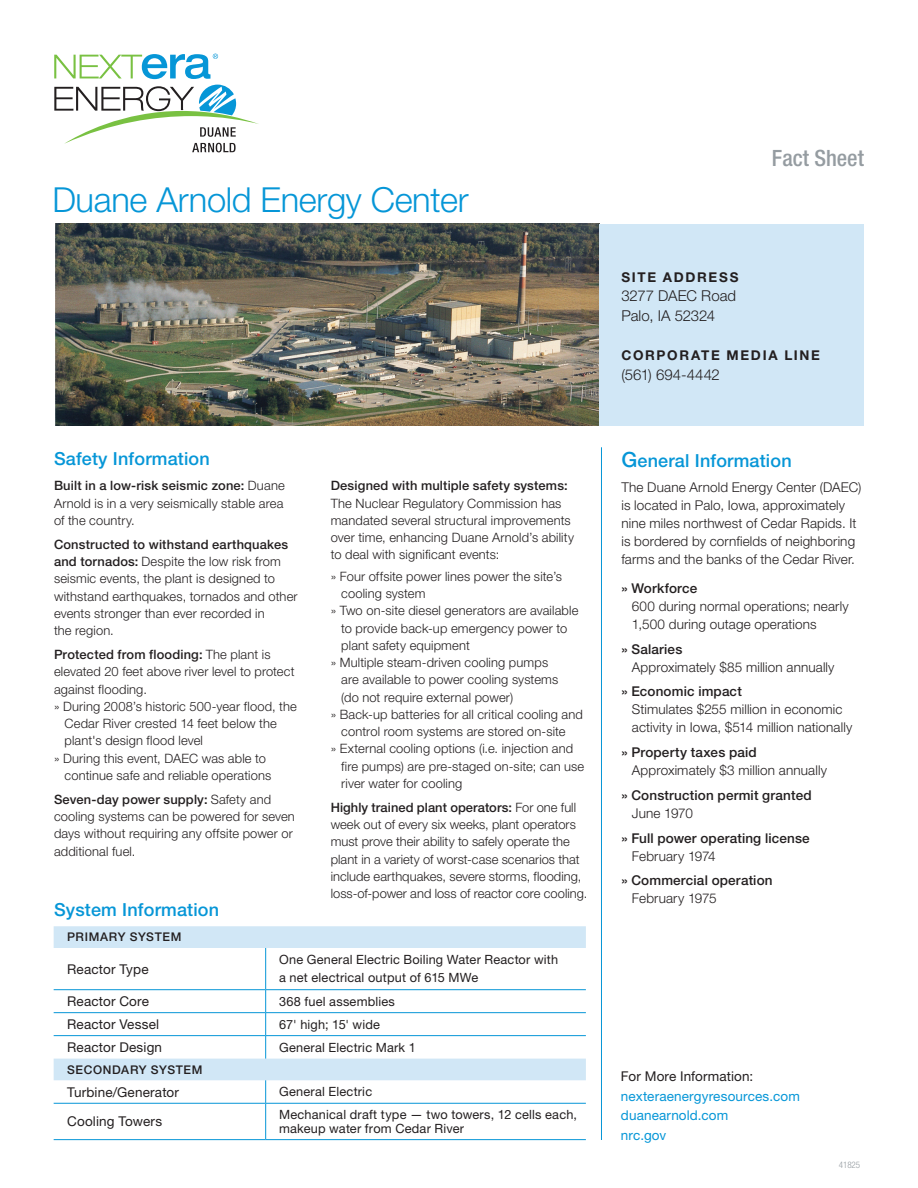
<style>
.page{position:relative;width:918px;height:1188px;background:#fff}
.page>*{position:absolute;margin:0;border:0;box-sizing:border-box;transform-origin:0 0}
.t1{font:300 34.5px "Helvetica Neue LT Std";letter-spacing:-.01em;color:#0696d7}
.t2{font:500 condensed 22.5px "Helvetica Neue LT Std";color:#959ca1}
.t3{font:500 18px "Helvetica Neue LT Std";letter-spacing:.01em;color:#0696d7}
.t4{font:300 15px/19.5px "Helvetica Neue LT Std";letter-spacing:-.005em;color:#231f20}
.t5{font:300 13.5px/18px "Helvetica Neue LT Std";letter-spacing:.01em;color:#231f20}
.t6{font:500 13.5px "Helvetica Neue LT Std";letter-spacing:.01em;color:#231f20}
.t7{font:13.5px "Helvetica Neue LT Std";letter-spacing:.01em;color:#231f20}
.t8{font:13.5px/19.5px "Helvetica Neue LT Std";letter-spacing:.01em;color:#0696d7}
.t9{font:700 13.5px "Helvetica Neue LT Std";letter-spacing:.125em;color:#231f20}
.t10{font:300 13.5px "Helvetica Neue LT Std";letter-spacing:-.01em;color:#231f20}
.t11{font:300 12.9px/17.2px "Helvetica Neue LT Std";letter-spacing:.01em;color:#231f20}
.t12{font:500 12.9px "Helvetica Neue LT Std";letter-spacing:.01em;color:#231f20}
.t13{font:12.75px/18px "Helvetica Neue LT Std";letter-spacing:.015em;color:#231f20}
.t14{font:500 12px "Helvetica Neue LT Std";letter-spacing:.055em;color:#231f20}
.t15{font:300 condensed 9px "Helvetica Neue LT Std";letter-spacing:-.005em;color:#959ca1}
.s1{font-weight:500}
.s2{font-weight:300}
.s3{font-size:21px}
</style>
<div class="page">
<svg style="left:54px;top:85px;width:205px;height:67px"></svg>
<svg style="left:54px;top:54px;width:164px;height:25px"></svg>
<img style="left:56px;top:224px;width:543px;height:202px">
<svg style="left:54px;top:926px;width:532px;height:154px"></svg>
<hr style="left:265px;top:948px;width:1px;height:41px;background:#0696d7">
<hr style="left:54px;top:989px;width:212px;height:1px;background:#0696d7">
<hr style="left:266px;top:989px;width:320px;height:1px;background:#0696d7">
<hr style="left:54px;top:1012px;width:212px;height:1px;background:#0696d7">
<hr style="left:266px;top:1012px;width:320px;height:1px;background:#0696d7">
<hr style="left:54px;top:1035px;width:212px;height:1px;background:#0696d7">
<hr style="left:266px;top:1035px;width:320px;height:1px;background:#0696d7">
<svg style="left:265px;top:990px;width:1px;height:69px"></svg>
<svg style="left:265px;top:1080px;width:1px;height:23px"></svg>
<hr style="left:54px;top:1103px;width:212px;height:1px;background:#0696d7">
<hr style="left:266px;top:1103px;width:320px;height:1px;background:#0696d7">
<hr style="left:265px;top:1104px;width:1px;height:35px;background:#0696d7">
<hr style="left:54px;top:1139px;width:212px;height:1px;background:#0696d7">
<hr style="left:266px;top:1139px;width:320px;height:1px;background:#0696d7">
<hr style="left:601px;top:447px;width:1px;height:693px;background:#0696d7">
<div style="left:599px;top:224px;width:265px;height:202px;background:#d1e7f6"></div>
<h1 class="t1" style="left:52px;top:179px;width:418px">Duane Arnold Energy Center</h1>
<h3 class="t3" style="left:54px;top:447px;width:157px">Safety Information</h3>
<p class="t11" style="left:54px;top:477px;width:232px;text-align:justify"><span class="s1">Built in a low-risk seismic zone:</span> Duane Arnold is in a very seismically stable area of the country.</p>
<p class="t11" style="left:54px;top:535px;width:245px"><span class="s1">Constructed to withstand earthquakes and tornados:</span> Despite the low risk from seismic events, the plant is designed to withstand earthquakes, tornados and other events stronger than ever recorded in<br>the region.</p>
<p class="t12" style="left:54px;top:647px;width:218px">Protected from flooding: <span class="s2">The plant is</span></p>
<p class="t11" style="left:54px;top:663px;width:242px">elevated 20 feet above river level to protect</p>
<p class="t11" style="left:54px;top:680px;width:94px">against flooding.</p>
<p class="t11" style="left:54px;top:697px;width:244px">» During 2008’s historic 500-year flood, the</p>
<p class="t11" style="left:65px;top:715px;width:214px">Cedar River crested 14 feet below the</p>
<p class="t11" style="left:65px;top:732px;width:140px">plant's design flood level</p>
<p class="t11" style="left:54px;top:749px;width:214px">» During this event, DAEC was able to</p>
<p class="t11" style="left:65px;top:766px;width:208px">continue safe and reliable operations</p>
<p class="t11" style="left:54px;top:790px;width:242px"><span class="s1">Seven-day power supply:</span> Safety and cooling systems can be powered for seven days without requiring any offsite power or additional fuel.</p>
<p class="t12" style="left:331px;top:478px;width:238px">Designed with multiple safety systems:</p>
<p class="t11" style="left:331px;top:494px;width:245px">The Nuclear Regulatory Commission has mandated several structural improvements over time, enhancing Duane Arnold’s ability to deal with significant events:</p>
<p class="t11" style="left:331px;top:567px;width:233px">» Four offsite power lines power the site’s</p>
<p class="t11" style="left:341px;top:585px;width:86px">cooling system</p>
<p class="t11" style="left:331px;top:602px;width:249px">» Two on-site diesel generators are available</p>
<p class="t11" style="left:341px;top:619px;width:227px">to provide back-up emergency power to</p>
<p class="t11" style="left:341px;top:636px;width:130px">plant safety equipment</p>
<p class="t11" style="left:331px;top:654px;width:219px">» Multiple steam-driven cooling pumps</p>
<p class="t11" style="left:341px;top:671px;width:219px">are available to power cooling systems</p>
<p class="t11" style="left:341px;top:688px;width:173px">(do not require external power)</p>
<p class="t11" style="left:331px;top:705px;width:254px">» Back-up batteries for all critical cooling and</p>
<p class="t11" style="left:341px;top:723px;width:226px">control room systems are stored on-site</p>
<p class="t11" style="left:331px;top:740px;width:244px">» External cooling options (i.e. injection and</p>
<p class="t11" style="left:341px;top:757px;width:245px">fire pumps) are pre-staged on-site; can use</p>
<p class="t11" style="left:341px;top:774px;width:123px">river water for cooling</p>
<p class="t11" style="left:331px;top:798px;width:258px"><span class="s1">Highly trained plant operators:</span> For one full week out of every six weeks, plant operators must prove their ability to safely operate the plant in a variety of worst-case scenarios that include earthquakes, severe storms, flooding, loss-of-power and loss of reactor core cooling.</p>
<h3 class="t3" style="left:54px;top:899px;width:167px">System Information</h3>
<p class="t14" style="left:67px;top:930px;width:116px">PRIMARY SYSTEM</p>
<p class="t7" style="left:67px;top:961px;width:83px">Reactor Type</p>
<p class="t13" style="left:279px;top:951px;width:280px">One General Electric Boiling Water Reactor with a net electrical output of 615 MWe</p>
<p class="t7" style="left:67px;top:993px;width:83px">Reactor Core</p>
<p class="t13" style="left:279px;top:992px;width:117px">368 fuel assemblies</p>
<p class="t7" style="left:67px;top:1016px;width:93px">Reactor Vessel</p>
<p class="t13" style="left:279px;top:1015px;width:102px">67' high; 15' wide</p>
<p class="t7" style="left:67px;top:1039px;width:96px">Reactor Design</p>
<p class="t13" style="left:279px;top:1038px;width:138px">General Electric Mark 1</p>
<p class="t14" style="left:67px;top:1062px;width:137px">SECONDARY SYSTEM</p>
<p class="t7" style="left:67px;top:1084px;width:113px">Turbine/Generator</p>
<p class="t13" style="left:279px;top:1083px;width:95px">General Electric</p>
<p class="t7" style="left:67px;top:1113px;width:97px">Cooling Towers</p>
<p class="t13" style="left:279px;top:1106px;width:299px;line-height:15px">Mechanical draft type — two towers, 12 cells each, makeup water from Cedar River</p>
<h2 class="t2" style="left:772px;top:144px;width:94px">Fact Sheet</h2>
<p class="t9" style="left:621px;top:268px;width:119px">SITE ADDRESS</p>
<p class="t4" style="left:621px;top:286px;width:116px">3277 DAEC Road<br>Palo, IA 52324</p>
<p class="t9" style="left:621px;top:347px;width:200px">CORPORATE MEDIA LINE</p>
<p class="t4" style="left:621px;top:364px;width:100px">(561) 694-4442</p>
<h3 class="t3" style="left:621px;top:450px;width:172px"><span class="s3">G</span>eneral Information</h3>
<p class="t5" style="left:621px;top:478px;width:242px">The Duane Arnold Energy Center (DAEC) is located in Palo, Iowa, approximately nine miles northwest of Cedar Rapids. It is bordered by cornfields of neighboring farms and the banks of the Cedar River.</p>
<p class="t6" style="left:621px;top:580px;width:78px">» Workforce</p>
<p class="t5" style="left:632px;top:597px;width:218px">600 during normal operations; nearly<br>1,500 during outage operations</p>
<p class="t6" style="left:621px;top:641px;width:62px">» Salaries</p>
<p class="t5" style="left:632px;top:658px;width:204px">Approximately $85 million annually</p>
<p class="t6" style="left:621px;top:684px;width:122px">» Economic impact</p>
<p class="t5" style="left:632px;top:700px;width:222px">Stimulates $255 million in economic activity in Iowa, $514 million nationally</p>
<p class="t6" style="left:621px;top:744px;width:137px">» Property taxes paid</p>
<p class="t5" style="left:632px;top:761px;width:197px">Approximately $3 million annually</p>
<p class="t6" style="left:621px;top:787px;width:192px">» Construction permit granted</p>
<p class="t10" style="left:632px;top:805px;width:62px">June 1970</p>
<p class="t6" style="left:621px;top:830px;width:190px">» Full power operating license</p>
<p class="t5" style="left:632px;top:847px;width:85px">February 1974</p>
<p class="t6" style="left:621px;top:873px;width:153px">» Commercial operation</p>
<p class="t5" style="left:632px;top:889px;width:86px">February 1975</p>
<p class="t7" style="left:621px;top:1068px;width:134px">For More Information:</p>
<p class="t8" style="left:621px;top:1086px;width:180px">nexteraenergyresources.com duanearnold.com<br>nrc.gov</p>
<p class="t15" style="left:839px;top:1160px;width:23px">41825</p>
</div>
